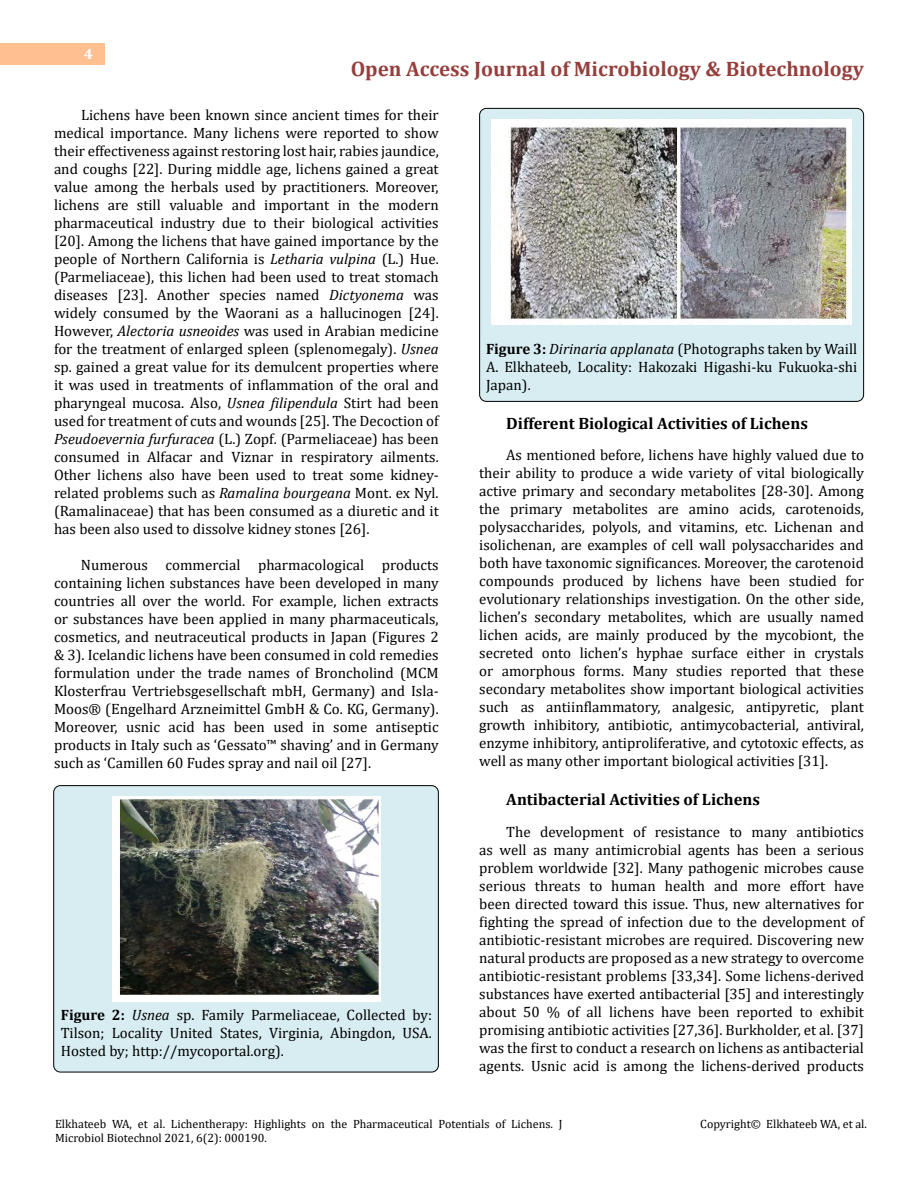
<style>
.page{position:relative;width:918px;height:1188px;background:#fff}
.page>*{position:absolute;margin:0;border:0;box-sizing:border-box;transform-origin:0 0}
.t1{font:700 21px "Cambria";color:#953f3c}
.t2{font:700 16.5px "Cambria";color:#000}
.t3{font:15px/18px "Cambria";color:#000;text-align:justify}
.t4{font:700 15px "Cambria";color:#fff}
.t5{font:12px/14.4px "Cambria";color:#000}
.s1{font-style:italic}
.s2{font-weight:700}
</style>
<div class="page">
<div style="left:0;top:43px;width:105px;height:21px;background:#ffbf91"></div>
<div style="left:480px;top:108px;width:384px;height:293px;background:#d8edf2;border-radius:7px"></div>
<div style="left:479px;top:108px;width:385px;height:294px;border:1px solid #000;border-radius:7px"></div>
<div style="left:54px;top:786px;width:384px;height:286px;background:#d8edf2;border-radius:7px"></div>
<div style="left:53px;top:785px;width:386px;height:287px;border:1px solid #000;border-radius:7px"></div>
<img style="left:112px;top:796px;width:268px;height:205px">
<img style="left:492px;top:120px;width:360px;height:204px">
<p class="t4" style="left:84px;top:44px;width:10px">4</p>
<h1 class="t1" style="left:351px;top:54px;width:515px">Open Access Journal of Microbiology &amp; Biotechnology</h1>
<p class="t3" style="left:54px;top:105px;width:386px;text-indent:27px">Lichens have been known since ancient times for their medical importance. Many lichens were reported to show their effectiveness against restoring lost hair, rabies jaundice, and coughs [22]. During middle age, lichens gained a great value among the herbals used by practitioners. Moreover, lichens are still valuable and important in the modern pharmaceutical industry due to their biological activities [20]. Among the lichens that have gained importance by the people of Northern California is <span class="s1">Letharia vulpina</span> (L.) Hue. (Parmeliaceae), this lichen had been used to treat stomach diseases [23]. Another species named <span class="s1">Dictyonema</span> was widely consumed by the Waorani as a hallucinogen [24].<br>However, <span class="s1">Alectoria usneoides</span> was used in Arabian medicine for the treatment of enlarged spleen (splenomegaly). <span class="s1">Usnea </span>sp. gained a great value for its demulcent properties where it was used in treatments of inflammation of the oral and pharyngeal mucosa. Also, <span class="s1">Usnea filipendula</span> Stirt had been used for treatment of cuts and wounds [25]. The Decoction of <span class="s1">Pseudoevernia furfuracea</span> (L.) Zopf. (Parmeliaceae) has been consumed in Alfacar and Viznar in respiratory ailments.<br>Other lichens also have been used to treat some kidney&shy;related problems such as <span class="s1">Ramalina bourgeana</span> Mont. ex Nyl. (Ramalinaceae) that has been consumed as a diuretic and it has been also used to dissolve kidney stones [26].</p>
<p class="t3" style="left:54px;top:555px;width:386px;text-indent:27px">Numerous commercial pharmacological products containing lichen substances have been developed in many countries all over the world. For example, lichen extracts or substances have been applied in many pharmaceuticals, cosmetics, and neutraceutical products in Japan (Figures 2 &amp; 3). Icelandic lichens have been consumed in cold remedies formulation under the trade names of Broncholind (MCM Klosterfrau Vertriebsgesellschaft mbH, Germany) and Isla-Moos® (Engelhard Arzneimittel GmbH &amp; Co. KG, Germany).<br>Moreover, usnic acid has been used in some antiseptic products in Italy such as ‘Gessato™ shaving’ and in Germany such as ‘Camillen 60 Fudes spray and nail oil [27].</p>
<p class="t3" style="left:61px;top:1005px;width:373px"><span class="s2">Figure 2:</span> <span class="s1">Usnea</span> sp. Family Parmeliaceae, Collected by:<br>Tilson; Locality United States, Virginia, Abingdon, USA.<br>Hosted by; http://mycoportal.org).</p>
<p class="t3" style="left:486px;top:339px;width:373px"><span class="s2">Figure 3:</span> <span class="s1">Dirinaria applanata</span> (Photographs taken by Waill A. Elkhateeb, Locality: Hakozaki Higashi-ku Fukuoka-shi Japan).</p>
<p class="t2" style="left:506px;top:411px;width:303px">Different Biological Activities of Lichens</p>
<p class="t3" style="left:479px;top:446px;width:386px;text-indent:27px">As mentioned before, lichens have highly valued due to their ability to produce a wide variety of vital biologically active primary and secondary metabolites [28-30]. Among the primary metabolites are amino acids, carotenoids, polysaccharides, polyols, and vitamins, etc. Lichenan and isolichenan, are examples of cell wall polysaccharides and both have taxonomic significances. Moreover, the carotenoid compounds produced by lichens have been studied for evolutionary relationships investigation. On the other side, lichen’s secondary metabolites, which are usually named lichen acids, are mainly produced by the mycobiont, the secreted onto lichen’s hyphae surface either in crystals or amorphous forms. Many studies reported that these secondary metabolites show important biological activities such as antiinflammatory, analgesic, antipyretic, plant growth inhibitory, antibiotic, antimycobacterial, antiviral, enzyme inhibitory, antiproliferative, and cytotoxic effects, as well as many other important biological activities [31].</p>
<p class="t2" style="left:506px;top:788px;width:255px">Antibacterial Activities of Lichens</p>
<p class="t3" style="left:479px;top:822px;width:386px;text-indent:27px">The development of resistance to many antibiotics as well as many antimicrobial agents has been a serious problem worldwide [32]. Many pathogenic microbes cause serious threats to human health and more effort have been directed toward this issue. Thus, new alternatives for fighting the spread of infection due to the development of antibiotic-resistant microbes are required. Discovering new natural products are proposed as a new strategy to overcome antibiotic-resistant problems [33,34]. Some lichens-derived substances have exerted antibacterial [35] and interestingly about 50 % of all lichens have been reported to exhibit promising antibiotic activities [27,36]. Burkholder, et al. [37] was the first to conduct a research on lichens as antibacterial agents. Usnic acid is among the lichens-derived products</p>
<p class="t5" style="left:55px;top:1117px;width:509px">Elkhateeb WA, et al. Lichentherapy: Highlights on the Pharmaceutical Potentials of Lichens. J<br>Microbiol Biotechnol 2021, 6(2): 000190.</p>
<p class="t5" style="left:700px;top:1117px;width:168px">Copyright© Elkhateeb WA, et al.</p>
</div>
